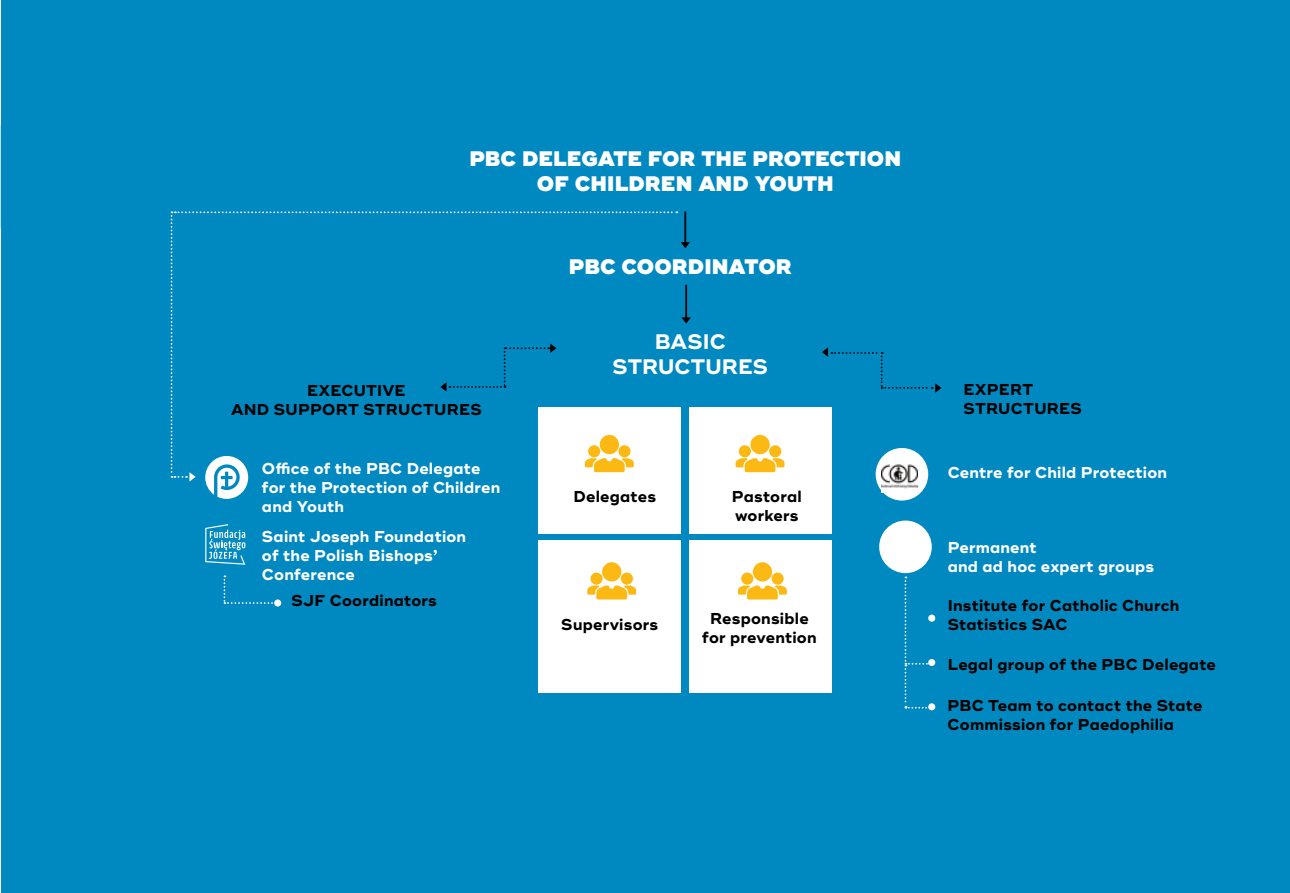
<style>
.page{position:relative;width:1290px;height:893px;background:#fff}
.page>*{position:absolute;margin:0;border:0;box-sizing:border-box;transform-origin:0 0}
.t1{font:900 21px/25.2px "Ridley Grotesk";color:#fff;text-align:center}
.t2{font:700 21px/25.2px "Ridley Grotesk";letter-spacing:.005em;color:#fff;text-align:center}
.t3{font:700 15.75px/18.9px "Ridley Grotesk";letter-spacing:.015em;color:#000}
.t4{font:700 15.75px/18.9px "Ridley Grotesk";letter-spacing:.015em;color:#fff}
</style>
<div class="page">
<div style="left:1px;top:0;width:1289px;height:893px;background:#0089c0"></div>
<div style="left:879px;top:520px;width:53px;height:53px;background:#fff;border-radius:50%"></div>
<div style="left:538px;top:408px;width:142px;height:126px;background:#fff"></div>
<div style="left:689px;top:408px;width:142px;height:126px;background:#fff"></div>
<div style="left:538px;top:540px;width:142px;height:152px;background:#fff"></div>
<div style="left:689px;top:540px;width:142px;height:152px;background:#fff"></div>
<svg style="left:224px;top:575px;width:49px;height:29px"></svg>
<div style="left:274px;top:599px;width:7px;height:7px;background:#fff;border-radius:50%"></div>
<svg style="left:822px;top:347px;width:119px;height:46px"></svg>
<div style="left:928px;top:615px;width:7px;height:7px;background:#fff;border-radius:50%"></div>
<div style="left:928px;top:659px;width:7px;height:7px;background:#fff;border-radius:50%"></div>
<svg style="left:735px;top:435px;width:49px;height:37px"></svg>
<svg style="left:587px;top:562px;width:49px;height:37px"></svg>
<svg style="left:738px;top:562px;width:49px;height:37px"></svg>
<svg style="left:205px;top:524px;width:40px;height:41px"></svg>
<svg style="left:171px;top:211px;width:520px;height:288px"></svg>
<div style="left:928px;top:703px;width:7px;height:7px;background:#fff;border-radius:50%"></div>
<svg style="left:904px;top:577px;width:29px;height:132px"></svg>
<div style="left:875px;top:448px;width:53px;height:53px;background:#fff;border-radius:50%"></div>
<img style="left:881px;top:464px;width:36px;height:29px">
<h1 class="t1" style="left:469px;top:147px;width:433px">PBC DELEGATE FOR THE PROTECTION<br>OF CHILDREN AND YOUTH</h1>
<h1 class="t1" style="left:569px;top:254px;width:224px">PBC COORDINATOR</h1>
<p class="t3" style="left:231px;top:381px;width:252px;text-align:center">EXECUTIVE<br>AND SUPPORT STRUCTURES</p>
<p class="t4" style="left:262px;top:460px;width:240px">Office of the PBC Delegate for the Protection of Children and Youth</p>
<p class="t4" style="left:262px;top:527px;width:206px">Saint Joseph Foundation of the Polish Bishops’<br>Conference</p>
<p class="t3" style="left:291px;top:591px;width:147px">SJF Coordinators</p>
<h1 class="t2" style="left:613px;top:330px;width:157px">BASIC<br>STRUCTURES</h1>
<p class="t3" style="left:573px;top:487px;width:84px">Delegates</p>
<p class="t3" style="left:732px;top:487px;width:71px">Pastoral workers</p>
<p class="t3" style="left:561px;top:615px;width:98px">Supervisors</p>
<p class="t3" style="left:702px;top:610px;width:116px;text-align:center">Responsible for prevention</p>
<p class="t3" style="left:963px;top:380px;width:120px">EXPERT<br>STRUCTURES</p>
<p class="t4" style="left:947px;top:463px;width:221px">Centre for Child Protection</p>
<p class="t4" style="left:947px;top:538px;width:208px">Permanent<br>and ad hoc expert groups</p>
<p class="t3" style="left:947px;top:596px;width:233px">Institute for Catholic Church<br>Statistics SAC</p>
<p class="t3" style="left:947px;top:655px;width:270px">Legal group of the PBC Delegate</p>
<p class="t3" style="left:947px;top:697px;width:256px">PBC Team to contact the State<br>Commission for Paedophilia</p>
</div>
